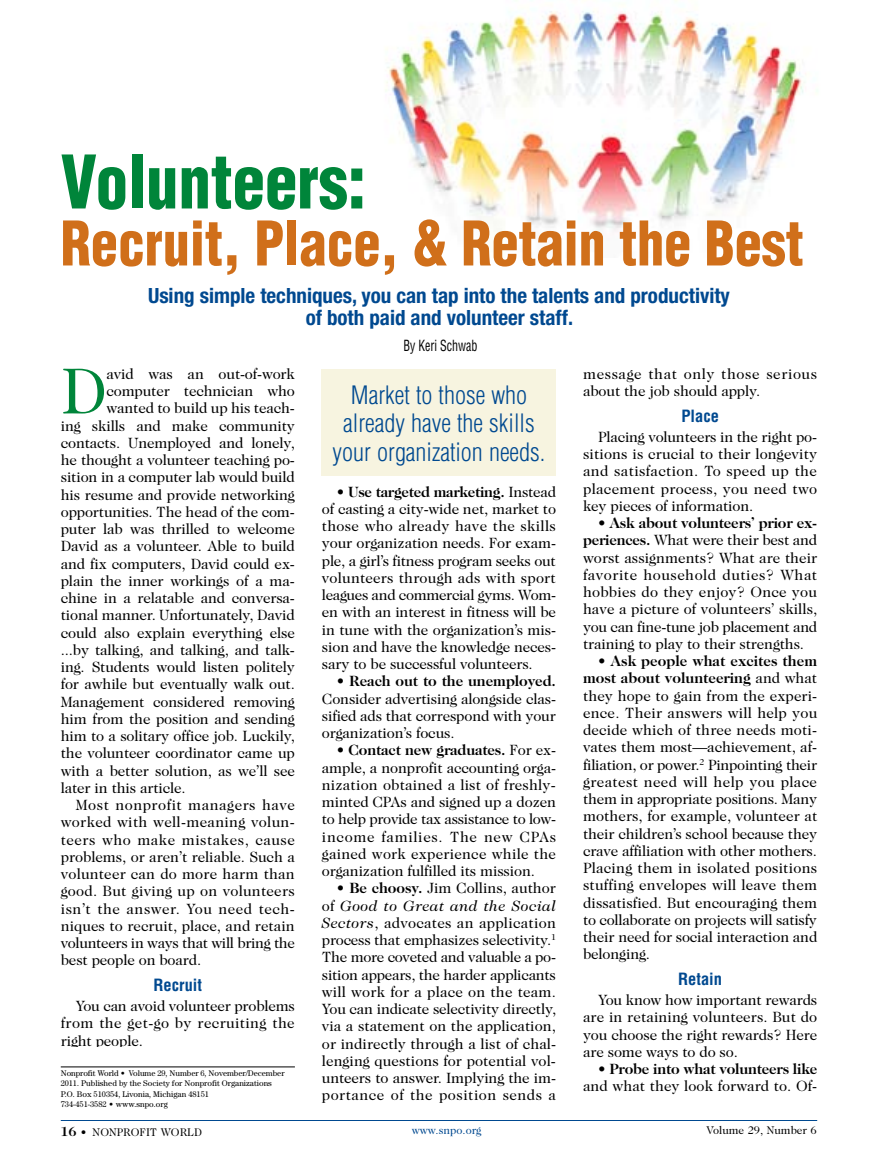
<style>
.page{position:relative;width:878px;height:1161px;background:#fff}
.page>*{position:absolute;margin:0;border:0;box-sizing:border-box;transform-origin:0 0}
.t1{font:900 condensed 72px "Helvetica";color:#00853a;scale:.9 1}
.t2{font:65.7px "Caslon Two Twenty Four";color:#00853a}
.t3{font:900 condensed 60px "Helvetica";color:#d06f1a;scale:.9 1}
.t4{font:300 condensed 24.75px/28.5px "Helvetica";color:#004990;text-align:center}
.t5{font:700 condensed 21px/22.5px "Helvetica Neue";color:#004990;text-align:center}
.t6{font:700 condensed 16.5px "Helvetica";color:#004990}
.t7{font:15px/17.2px "Caslon Two Twenty Four";letter-spacing:-.01em;color:#000;text-align:justify}
.t8{font:15px/17.2px "Caslon Two Twenty Four";letter-spacing:.035em;color:#000}
.t9{font:700 15px "Caslon Two Twenty Four";letter-spacing:-.015em;color:#000}
.t10{font:15px "Caslon Two Twenty Four";letter-spacing:.02em;color:#000}
.t11{font:15px "Caslon Two Twenty Four";letter-spacing:.015em;color:#000}
.t12{font:15px "Caslon Two Twenty Four";letter-spacing:.01em;color:#000}
.t13{font:condensed 15px "Helvetica";color:#000;scale:.8 1}
.t14{font:11.25px "Caslon Two Twenty Four";color:#000}
.t15{font:11.25px "Caslon Two Twenty Four";color:#004990}
.t16{font:8.25px/10.5px "Century";color:#000}
.s1{font-weight:700}
.s2{font-style:italic}
.s3{font-weight:700;font-size:13.5px}
</style>
<div class="page">
<img style="left:385px;top:0;width:420px;height:232px">
<hr style="left:61px;top:1120px;width:756px;height:1px;background:#004990">
<hr style="left:61px;top:1067px;width:234px;height:1px;background:#000">
<div style="left:322px;top:369px;width:234px;height:107px;background:#f7f4e0"></div>
<h1 class="t1" style="left:61px;top:137px;width:340px">Volunteers:</h1>
<h3 class="t3" style="left:61px;top:206px;width:826px">Recruit, Place, &amp; Retain the Best</h3>
<h3 class="t5" style="left:148px;top:284px;width:583px">Using simple techniques, you can tap into the talents and productivity of both paid and volunteer staff.</h3>
<p class="t13" style="left:403px;top:336px;width:94px">By Keri Schwab</p>
<h3 class="t4" style="left:332px;top:380px;width:214px">Market to those who already have the skills your organization needs.</h3>
<h2 class="t2" style="left:61px;top:353px;width:48px">D</h2>
<p class="t7" style="left:106px;top:365px;width:190px">avid was an out-of-work</p>
<p class="t8" style="left:583px;top:365px;width:235px">message that only those serious about the job should apply.</p>
<p class="t6" style="left:681px;top:406px;width:39px">Place</p>
<p class="t7" style="left:583px;top:428px;width:236px;text-indent:15px">Placing volunteers in the right po&shy;sitions is crucial to their longevity and satisfaction. To speed up the placement process, you need two key pieces of information.</p>
<p class="t7" style="left:583px;top:514px;width:236px;text-indent:15px"><span class="s1">• Ask about volunteers’ prior ex&shy;periences.</span> What were their best and worst assignments? What are their favorite household duties? What hobbies do they enjoy? Once you have a picture of volunteers’ skills, you can fine-tune job placement and training to play to their strengths.</p>
<p class="t7" style="left:583px;top:652px;width:236px;text-indent:15px"><span class="s1">• Ask people what excites them most about volunteering</span> and what they hope to gain from the experi&shy;ence. Their answers will help you decide which of three needs moti&shy;vates them most—achievement, af&shy;filiation, or power.<sup>2</sup> Pinpointing their greatest need will help you place them in appropriate positions. Many mothers, for example, volunteer at their children’s school because they crave affiliation with other mothers.<br>Placing them in isolated positions stuffing envelopes will leave them dissatisfied. But encouraging them to collaborate on projects will satisfy their need for social interaction and belonging.</p>
<p class="t6" style="left:678px;top:969px;width:46px">Retain</p>
<p class="t7" style="left:583px;top:991px;width:236px;text-indent:15px">You know how important rewards are in retaining volunteers. But do you choose the right rewards? Here are some ways to do so.</p>
<p class="t9" style="left:598px;top:1060px;width:221px">• Probe into what volunteers like</p>
<p class="t7" style="left:583px;top:1078px;width:236px">and what they look forward to. Of-</p>
<p class="t7" style="left:106px;top:382px;width:190px">computer technician who</p>
<p class="t7" style="left:106px;top:400px;width:190px">wanted to build up his teach-</p>
<p class="t7" style="left:61px;top:417px;width:235px">ing skills and make community</p>
<p class="t7" style="left:61px;top:434px;width:235px">contacts. Unemployed and lonely,</p>
<p class="t7" style="left:61px;top:451px;width:236px">he thought a volunteer teaching po-</p>
<p class="t7" style="left:61px;top:469px;width:236px">sition in a computer lab would build</p>
<p class="t7" style="left:61px;top:486px;width:235px">his resume and provide networking</p>
<p class="t7" style="left:61px;top:503px;width:235px">opportunities. The head of the com-</p>
<p class="t7" style="left:61px;top:520px;width:236px">puter lab was thrilled to welcome</p>
<p class="t7" style="left:61px;top:538px;width:236px">David as a volunteer. Able to build</p>
<p class="t7" style="left:61px;top:555px;width:235px">and fix computers, David could ex-</p>
<p class="t7" style="left:61px;top:572px;width:235px">plain the inner workings of a ma-</p>
<p class="t7" style="left:61px;top:589px;width:236px">chine in a relatable and conversa-</p>
<p class="t7" style="left:61px;top:607px;width:236px">tional manner. Unfortunately, David</p>
<p class="t7" style="left:61px;top:624px;width:236px">could also explain everything else</p>
<p class="t7" style="left:61px;top:641px;width:236px">...by talking, and talking, and talk-</p>
<p class="t7" style="left:61px;top:658px;width:235px">ing. Students would listen politely</p>
<p class="t7" style="left:61px;top:676px;width:235px">for awhile but eventually walk out.</p>
<p class="t7" style="left:61px;top:693px;width:235px">Management considered removing</p>
<p class="t7" style="left:61px;top:710px;width:235px">him from the position and sending</p>
<p class="t7" style="left:61px;top:727px;width:236px">him to a solitary office job. Luckily,</p>
<p class="t7" style="left:61px;top:745px;width:235px">the volunteer coordinator came up</p>
<p class="t7" style="left:61px;top:762px;width:236px">with a better solution, as we’ll see</p>
<p class="t7" style="left:61px;top:779px;width:126px">later in this article.</p>
<p class="t8" style="left:76px;top:796px;width:221px">Most nonprofit managers have</p>
<p class="t10" style="left:61px;top:814px;width:235px">worked with well-meaning volun-</p>
<p class="t8" style="left:61px;top:831px;width:235px">teers who make mistakes, cause</p>
<p class="t7" style="left:61px;top:848px;width:235px">problems, or aren’t reliable. Such a</p>
<p class="t12" style="left:61px;top:865px;width:235px">volunteer can do more harm than</p>
<p class="t11" style="left:61px;top:883px;width:235px">good. But giving up on volunteers</p>
<p class="t8" style="left:61px;top:900px;width:236px">isn’t the answer. You need tech-</p>
<p class="t7" style="left:61px;top:917px;width:235px">niques to recruit, place, and retain</p>
<p class="t7" style="left:61px;top:934px;width:236px">volunteers in ways that will bring the</p>
<p class="t7" style="left:61px;top:952px;width:142px">best people on board.</p>
<p class="t6" style="left:153px;top:975px;width:50px">Recruit</p>
<p class="t7" style="left:61px;top:997px;width:236px;text-indent:15px">You can avoid volunteer problems from the get-go by recruiting the right people.</p>
<p class="t7" style="left:322px;top:483px;width:236px;text-indent:15px"><span class="s1">• Use targeted marketing.</span> Instead of casting a city-wide net, market to those who already have the skills your organization needs. For exam&shy;ple, a girl’s fitness program seeks out volunteers through ads with sport leagues and commercial gyms. Wom&shy;en with an interest in fitness will be in tune with the organization’s mis&shy;sion and have the knowledge neces&shy;sary to be successful volunteers.</p>
<p class="t9" style="left:337px;top:673px;width:221px">• Reach out to the unemployed.</p>
<p class="t7" style="left:322px;top:690px;width:235px">Consider advertising alongside clas&shy;sified ads that correspond with your organization’s focus.</p>
<p class="t7" style="left:322px;top:742px;width:236px;text-indent:15px"><span class="s1">• Contact new graduates.</span> For ex&shy;ample, a nonprofit accounting orga&shy;nization obtained a list of freshly&shy;minted CPAs and signed up a dozen to help provide tax assistance to low&shy;income families. The new CPAs gained work experience while the organization fulfilled its mission.</p>
<p class="t7" style="left:322px;top:880px;width:236px;text-indent:15px"><span class="s1">• Be choosy.</span> Jim Collins, author of <span class="s2">Good to Great and the Social Sectors</span>, advocates an application process that emphasizes selectivity.<sup>1<br></sup>The more coveted and valuable a po&shy;sition appears, the harder applicants will work for a place on the team.<br>You can indicate selectivity directly, via a statement on the application, or indirectly through a list of chal&shy;lenging questions for potential vol&shy;unteers to answer. Implying the im&shy;portance of the position sends a</p>
<p class="t16" style="left:61px;top:1067px;width:225px">Nonprofit World • Volume 29, Number 6, November/December 2011. Published by the Society for Nonprofit Organizations P.O. Box 510354, Livonia, Michigan 48151<br>734-451-3582 • www.snpo.org</p>
<p class="t14" style="left:60px;top:1125px;width:143px"><span class="s3">16</span> • NONPROFIT WORLD</p>
<p class="t15" style="left:411px;top:1123px;width:71px">www.snpo.org</p>
<p class="t14" style="left:706px;top:1123px;width:112px">Volume 29, Number 6</p>
</div>
